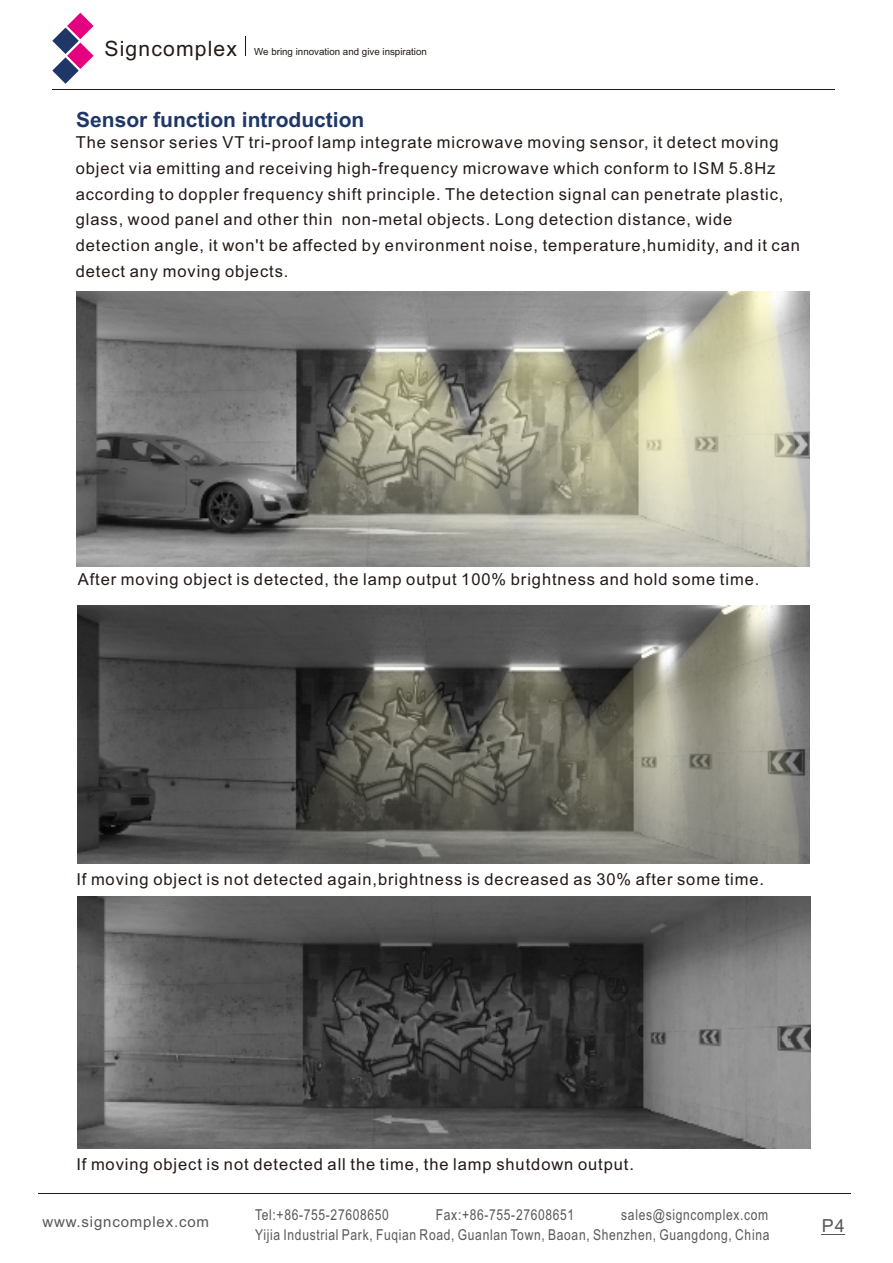
<style>
.page{position:relative;width:893px;height:1263px;background:#fff}
.page>*{position:absolute;margin:0;border:0;box-sizing:border-box;transform-origin:0 0}
.t1{font:700 21px "Arial";color:#1f3767}
.t2{font:18px "Arial";color:#595857}
.t3{font:16.5px/25.8px "Arial";letter-spacing:.055em;color:#231916}
.t4{font:15px/20.1px "Arial";letter-spacing:.055em;color:#595857;text-align:right;scale:.8 1}
.t5{font:15px "Arial";letter-spacing:.055em;color:#595857}
.t6{font:9.75px "Arial";color:#231916}
.s1{font-size:21.15px}
</style>
<div class="page">
<svg style="left:245px;top:37px;width:1px;height:19px"></svg>
<hr style="left:52px;top:89px;width:782px;height:1px;background:#231916">
<svg style="left:52px;top:13px;width:42px;height:71px"></svg>
<hr style="left:38px;top:1193px;width:812px;height:1px;background:#231916">
<svg style="left:822px;top:1234px;width:23px;height:1px"></svg>
<img style="left:77px;top:291px;width:733px;height:275px">
<img style="left:78px;top:605px;width:731px;height:258px">
<img style="left:78px;top:897px;width:732px;height:251px">
<p class="t6" style="left:104px;top:48px;width:324px"><span class="s1">Signcomplex</span> We bring innovation and give inspiration</p>
<p class="t1" style="left:76px;top:112px;width:290px">Sensor function introduction</p>
<p class="t3" style="left:76px;top:131px;width:726px">The sensor series VT tri-proof lamp integrate microwave moving sensor, it detect moving object via emitting and receiving high-frequency microwave which conform to ISM 5.8Hz according to doppler frequency shift principle. The detection signal can penetrate plastic, glass, wood panel and other thin non-metal objects. Long detection distance, wide detection angle, it won't be affected by environment noise, temperature,humidity, and it can detect any moving objects.</p>
<p class="t3" style="left:78px;top:567px;width:683px">After moving object is detected, the lamp output 100% brightness and hold some time.</p>
<p class="t3" style="left:76px;top:867px;width:689px">If moving object is not detected again,brightness is decreased as 30% after some time.</p>
<p class="t3" style="left:76px;top:1153px;width:559px">If moving object is not detected all the time, the lamp shutdown output.</p>
<p class="t4" style="left:255px;top:1206px;width:644px">sales@signcomplex.com<br>Yijia Industrial Park, Fuqian Road, Guanlan Town, Baoan, Shenzhen, Guangdong, China</p>
<p class="t4" style="left:255px;top:1206px;width:169px">Tel:+86-755-27608650</p>
<p class="t4" style="left:436px;top:1206px;width:175px">Fax:+86-755-27608651</p>
<p class="t5" style="left:42px;top:1216px;width:168px">www.signcomplex.com</p>
<p class="t2" style="left:822px;top:1219px;width:25px">P4</p>
</div>
